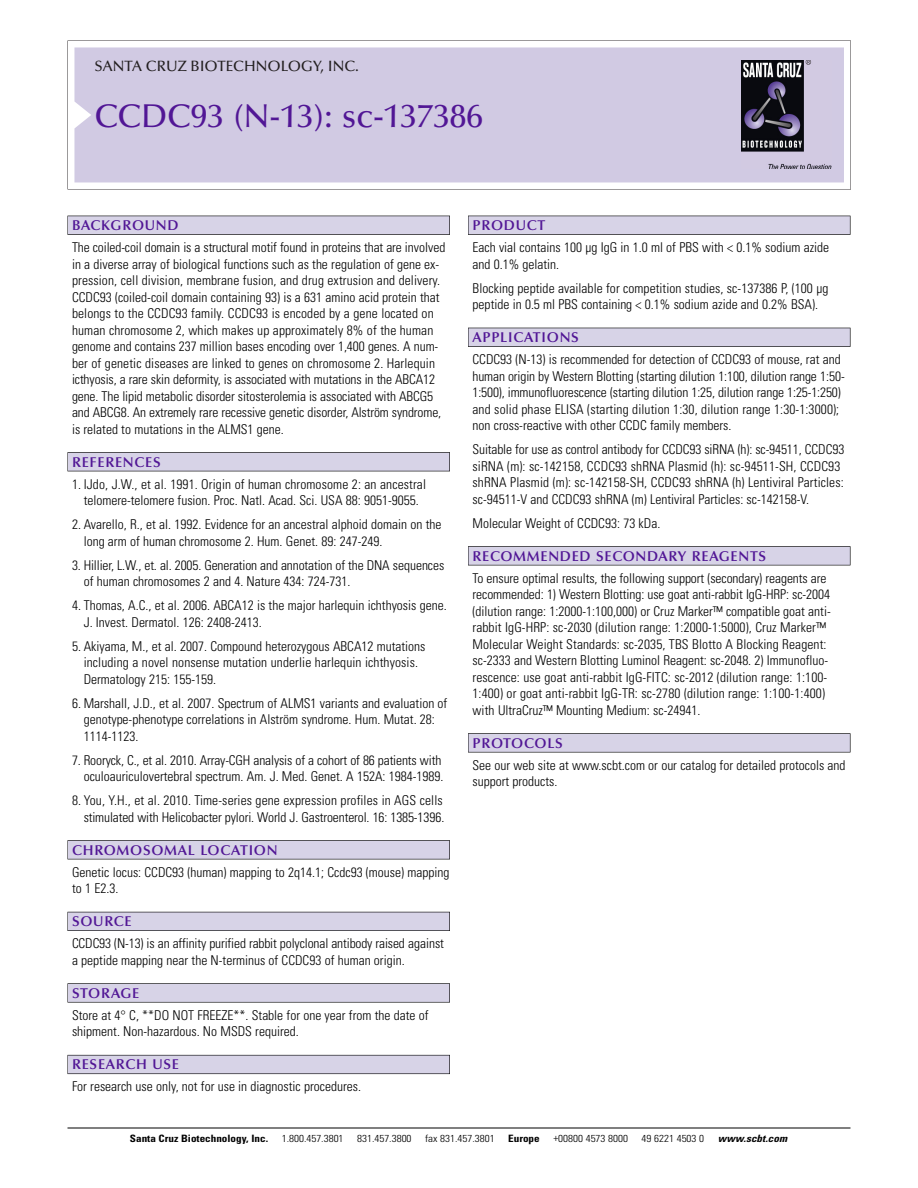
<style>
.page{position:relative;width:918px;height:1188px;background:#fff}
.page>*{position:absolute;margin:0;border:0;box-sizing:border-box;transform-origin:0 0}
.t1{font:500 33px "Optima";color:#511695}
.t2{font:500 15px "Optima";color:#231f20}
.t3{font:600 14.25px "Optima";letter-spacing:.05em;color:#511695}
.t4{font:300 condensed 13.5px/16.5px "Univers";color:#000}
.t5{font:300 condensed 10.2px "Univers";color:#000;scale:1.1 1}
.t6{font:700 condensed 10.2px "Univers";color:#000;scale:1.1 1}
.t7{font:italic 700 condensed 10.2px "Univers";letter-spacing:.005em;color:#000;scale:1.1 1}
</style>
<div class="page">
<svg style="left:68px;top:40px;width:783px;height:149px"></svg>
<div style="left:74px;top:47px;width:770px;height:135px;background:#d1cae3"></div>
<img style="left:741px;top:60px;width:90px;height:108px">
<div style="left:68px;top:216px;width:382px;height:19px;background:#525155"></div>
<div style="left:68px;top:216px;width:381px;height:18px;background:#d7d3e7"></div>
<div style="left:68px;top:452px;width:382px;height:19px;background:#525155"></div>
<div style="left:68px;top:453px;width:381px;height:18px;background:#d7d3e7"></div>
<div style="left:68px;top:840px;width:382px;height:19px;background:#545357"></div>
<div style="left:68px;top:841px;width:381px;height:18px;background:#d7d3e7"></div>
<div style="left:68px;top:912px;width:382px;height:19px;background:#54535a"></div>
<div style="left:68px;top:912px;width:381px;height:18px;background:#d7d3e7"></div>
<svg style="left:68px;top:983px;width:382px;height:20px"></svg>
<div style="left:68px;top:984px;width:381px;height:18px;background:#d7d3e7"></div>
<div style="left:68px;top:1055px;width:382px;height:19px;background:#66646e"></div>
<div style="left:68px;top:1055px;width:381px;height:18px;background:#d7d3e7"></div>
<div style="left:468px;top:216px;width:382px;height:19px;background:#525155"></div>
<div style="left:468px;top:216px;width:382px;height:18px;background:#d7d3e7"></div>
<div style="left:468px;top:328px;width:382px;height:19px;background:#515055"></div>
<div style="left:468px;top:328px;width:382px;height:18px;background:#d7d3e7"></div>
<div style="left:468px;top:546px;width:382px;height:19px;background:#545357"></div>
<div style="left:468px;top:547px;width:382px;height:18px;background:#d7d3e7"></div>
<div style="left:468px;top:733px;width:382px;height:19px;background:#575759"></div>
<div style="left:468px;top:734px;width:382px;height:18px;background:#d7d3e7"></div>
<hr style="left:68px;top:1128px;width:782px;height:1px;background:#000">
<p class="t2" style="left:94px;top:61px;width:266px">SANTA CRUZ BIOTECHNOLOGY, INC.</p>
<h1 class="t1" style="left:94px;top:103px;width:390px">CCDC93 (N-13): sc-137386</h1>
<p class="t3" style="left:72px;top:219px;width:108px">BACKGROUND</p>
<p class="t4" style="left:72px;top:240px;width:375px">The coiled-coil domain is a structural motif found in proteins that are involved in a diverse array of biological functions such as the regulation of gene ex&shy;pression, cell division, membrane fusion, and drug extrusion and delivery.<br>CCDC93 (coiled-coil domain containing 93) is a 631 amino acid protein that belongs to the CCDC93 family. CCDC93 is encoded by a gene located on human chromosome 2, which makes up approximately 8% of the human genome and contains 237 million bases encoding over 1,400 genes. A num&shy;ber of genetic diseases are linked to genes on chromosome 2. Harlequin icthyosis, a rare skin deformity, is associated with mutations in the ABCA12 gene. The lipid metabolic disorder sitosterolemia is associated with ABCG5 and ABCG8. An extremely rare recessive genetic disorder, Alström syndrome, is related to mutations in the ALMS1 gene.</p>
<p class="t3" style="left:72px;top:456px;width:90px">REFERENCES</p>
<p class="t4" style="left:72px;top:477px;width:356px;text-align:center">1. IJdo, J.W., et al. 1991. Origin of human chromosome 2: an ancestral telomere-telomere fusion. Proc. Natl. Acad. Sci. USA 88: 9051-9055.</p>
<p class="t4" style="left:84px;top:517px;width:359px;text-indent:-12px">2. Avarello, R., et al. 1992. Evidence for an ancestral alphoid domain on the long arm of human chromosome 2. Hum. Genet. 89: 247-249.</p>
<p class="t4" style="left:84px;top:558px;width:362px;text-indent:-12px">3. Hillier, L.W., et. al. 2005. Generation and annotation of the DNA sequences of human chromosomes 2 and 4. Nature 434: 724-731.</p>
<p class="t4" style="left:84px;top:598px;width:364px;text-indent:-12px">4. Thomas, A.C., et al. 2006. ABCA12 is the major harlequin ichthyosis gene.<br>J. Invest. Dermatol. 126: 2408-2413.</p>
<p class="t4" style="left:84px;top:639px;width:343px;text-indent:-12px">5. Akiyama, M., et al. 2007. Compound heterozygous ABCA12 mutations including a novel nonsense mutation underlie harlequin ichthyosis.<br>Dermatology 215: 155-159.</p>
<p class="t4" style="left:84px;top:696px;width:365px;text-indent:-12px">6. Marshall, J.D., et al. 2007. Spectrum of ALMS1 variants and evaluation of genotype-phenotype correlations in Alström syndrome. Hum. Mutat. 28:<br>1114-1123.</p>
<p class="t4" style="left:72px;top:753px;width:373px;text-align:right">7. Rooryck, C., et al. 2010. Array-CGH analysis of a cohort of 86 patients with oculoauriculovertebral spectrum. Am. J. Med. Genet. A 152A: 1984-1989.</p>
<p class="t4" style="left:72px;top:793px;width:374px;text-align:right">8. You, Y.H., et al. 2010. Time-series gene expression profiles in AGS cells stimulated with Helicobacter pylori. World J. Gastroenterol. 16: 1385-1396.</p>
<p class="t3" style="left:72px;top:844px;width:207px">CHROMOSOMAL LOCATION</p>
<p class="t4" style="left:72px;top:865px;width:379px">Genetic locus: CCDC93 (human) mapping to 2q14.1; Ccdc93 (mouse) mapping to 1 E2.3.</p>
<p class="t3" style="left:72px;top:916px;width:61px">SOURCE</p>
<p class="t4" style="left:72px;top:936px;width:373px">CCDC93 (N-13) is an affinity purified rabbit polyclonal antibody raised against a peptide mapping near the N-terminus of CCDC93 of human origin.</p>
<p class="t3" style="left:72px;top:987px;width:69px">STORAGE</p>
<p class="t4" style="left:72px;top:1008px;width:358px">Store at 4° C, **DO NOT FREEZE**. Stable for one year from the date of shipment. Non-hazardous. No MSDS required.</p>
<p class="t3" style="left:72px;top:1059px;width:109px">RESEARCH USE</p>
<p class="t4" style="left:72px;top:1079px;width:290px">For research use only, not for use in diagnostic procedures.</p>
<p class="t3" style="left:473px;top:219px;width:74px">PRODUCT</p>
<p class="t4" style="left:473px;top:240px;width:358px">Each vial contains 100 µg IgG in 1.0 ml of PBS with &lt; 0.1% sodium azide and 0.1% gelatin.</p>
<p class="t4" style="left:473px;top:281px;width:357px">Blocking peptide available for competition studies, sc-137386 P, (100 µg peptide in 0.5 ml PBS containing &lt; 0.1% sodium azide and 0.2% BSA).</p>
<p class="t3" style="left:473px;top:332px;width:108px">APPLICATIONS</p>
<p class="t4" style="left:473px;top:352px;width:374px">CCDC93 (N-13) is recommended for detection of CCDC93 of mouse, rat and human origin by Western Blotting (starting dilution 1:100, dilution range 1:50- 1:500), immunofluorescence (starting dilution 1:25, dilution range 1:25-1:250) and solid phase ELISA (starting dilution 1:30, dilution range 1:30-1:3000); non cross-reactive with other CCDC family members.</p>
<p class="t4" style="left:473px;top:442px;width:373px">Suitable for use as control antibody for CCDC93 siRNA (h): sc-94511, CCDC93 siRNA (m): sc-142158, CCDC93 shRNA Plasmid (h): sc-94511-SH, CCDC93 shRNA Plasmid (m): sc-142158-SH, CCDC93 shRNA (h) Lentiviral Particles: sc-94511-V and CCDC93 shRNA (m) Lentiviral Particles: sc-142158-V.</p>
<p class="t4" style="left:473px;top:516px;width:189px">Molecular Weight of CCDC93: 73 kDa.</p>
<p class="t3" style="left:473px;top:550px;width:295px">RECOMMENDED SECONDARY REAGENTS</p>
<p class="t4" style="left:473px;top:571px;width:360px">To ensure optimal results, the following support (secondary) reagents are recommended: 1) Western Blotting: use goat anti-rabbit IgG-HRP: sc-2004 (dilution range: 1:2000-1:100,000) or Cruz Marker™ compatible goat anti&shy;rabbit IgG-HRP: sc-2030 (dilution range: 1:2000-1:5000), Cruz Marker™ Molecular Weight Standards: sc-2035, TBS Blotto A Blocking Reagent: sc-2333 and Western Blotting Luminol Reagent: sc-2048. 2) Immunofluo&shy;rescence: use goat anti-rabbit IgG-FITC: sc-2012 (dilution range: 1:100- 1:400) or goat anti-rabbit IgG-TR: sc-2780 (dilution range: 1:100-1:400) with UltraCruz™ Mounting Medium: sc-24941.</p>
<p class="t3" style="left:473px;top:737px;width:92px">PROTOCOLS</p>
<p class="t4" style="left:473px;top:758px;width:375px">See our web site at www.scbt.com or our catalog for detailed protocols and support products.</p>
<p class="t6" style="left:130px;top:1135px;width:127px">Santa Cruz Biotechnology, Inc.</p>
<p class="t5" style="left:282px;top:1135px;width:58px">1.800.457.3801</p>
<p class="t5" style="left:357px;top:1135px;width:51px">831.457.3800</p>
<p class="t5" style="left:425px;top:1135px;width:65px">fax 831.457.3801</p>
<p class="t6" style="left:508px;top:1135px;width:30px">Europe</p>
<p class="t5" style="left:553px;top:1135px;width:69px">+00800 4573 8000</p>
<p class="t5" style="left:642px;top:1135px;width:58px">49 6221 4503 0</p>
<p class="t7" style="left:718px;top:1135px;width:64px">www.scbt.com</p>
</div>
